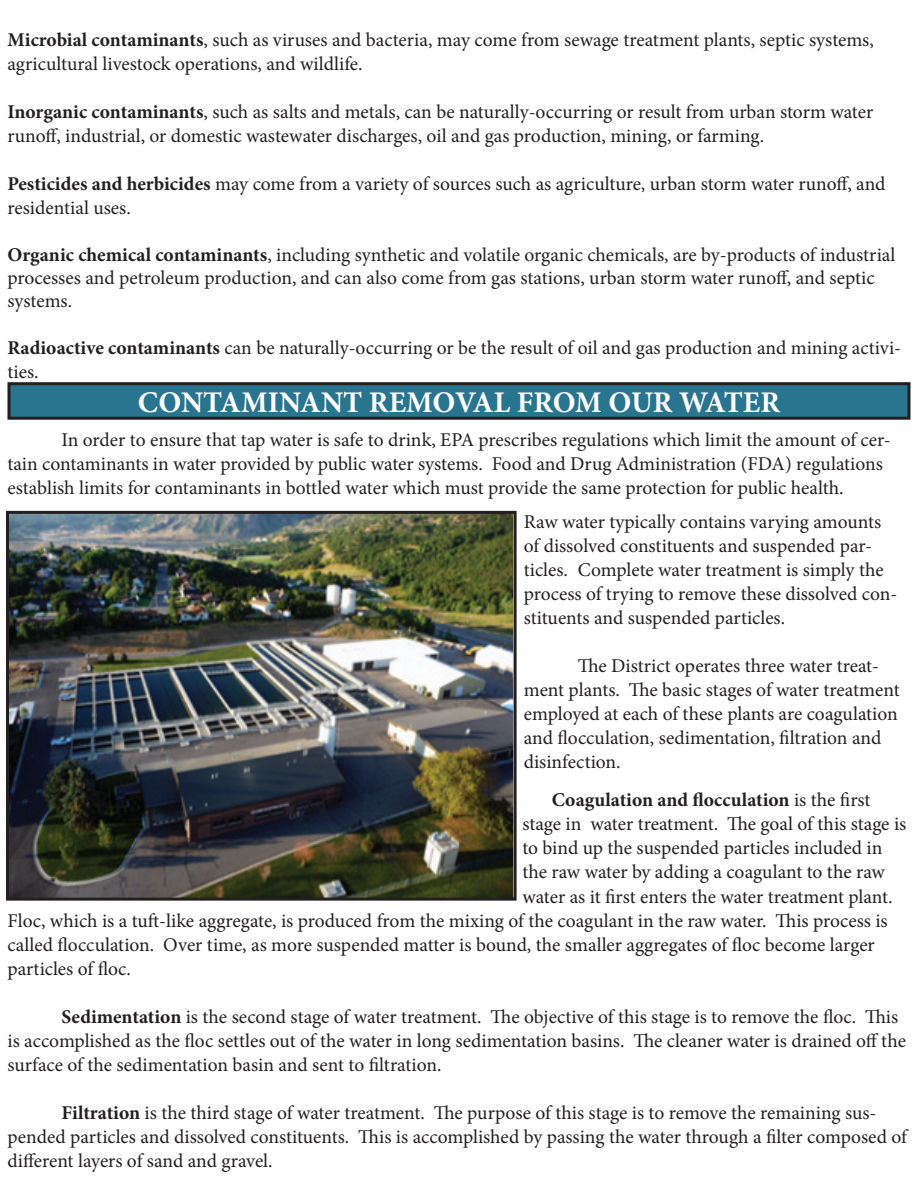
<style>
.page{position:relative;width:918px;height:1188px;background:#fff}
.page>*{position:absolute;margin:0;border:0;box-sizing:border-box;transform-origin:0 0}
.t1{font:700 30px "Minion Pro";color:#fff}
.t2{font:19.5px/24px "Minion Pro";color:#231f20}
.t3{font:700 19.5px "Minion Pro";letter-spacing:.005em;color:#231f20}
.s1{font-weight:700}
.s2{font-weight:400}
</style>
<div class="page">
<div style="left:9px;top:384px;width:900px;height:34px;background:#297590"></div>
<div style="left:8px;top:382px;width:902px;height:38px;border:3px solid #231f20"></div>
<img style="left:10px;top:515px;width:503px;height:382px">
<div style="left:6px;top:511px;width:511px;height:390px;border:3px solid #231f20"></div>
<p class="t2" style="left:8px;top:28px;width:868px"><span class="s1">Microbial contaminants</span>, such as viruses and bacteria, may come from sewage treatment plants, septic systems, agricultural livestock operations, and wildlife.</p>
<p class="t2" style="left:8px;top:100px;width:867px"><span class="s1">Inorganic contaminants</span>, such as salts and metals, can be naturally-occurring or result from urban storm water runoff, industrial, or domestic wastewater discharges, oil and gas production, mining, or farming.</p>
<p class="t2" style="left:8px;top:172px;width:880px"><span class="s1">Pesticides and herbicides</span> may come from a variety of sources such as agriculture, urban storm water runoff, and residential uses.</p>
<p class="t2" style="left:8px;top:243px;width:890px;line-height:23.4px"><span class="s1">Organic chemical contaminants</span>, including synthetic and volatile organic chemicals, are by-products of industrial processes and petroleum production, and can also come from gas stations, urban storm water runoff, and septic systems.</p>
<p class="t2" style="left:8px;top:336px;width:895px;line-height:23.4px"><span class="s1">Radioactive contaminants</span> can be naturally-occurring or be the result of oil and gas production and mining activi&shy;ties.</p>
<h1 class="t1" style="left:138px;top:381px;width:644px">CONTAMINANT REMOVAL FROM OUR WATER</h1>
<p class="t2" style="left:8px;top:428px;width:885px;text-indent:54px">In order to ensure that tap water is safe to drink, EPA prescribes regulations which limit the amount of cer&shy;tain contaminants in water provided by public water systems. Food and Drug Administration (FDA) regulations establish limits for contaminants in bottled water which must provide the same protection for public health.</p>
<p class="t2" style="left:524px;top:510px;width:375px">Raw water typically contains varying amounts of dissolved constituents and suspended par&shy;ticles. Complete water treatment is simply the process of trying to remove these dissolved con&shy;stituents and suspended particles.</p>
<p class="t2" style="left:524px;top:654px;width:377px;text-indent:54px">The District operates three water treat&shy;ment plants. The basic stages of water treatment employed at each of these plants are coagulation and flocculation, sedimentation, filtration and disinfection.</p>
<p class="t3" style="left:552px;top:787px;width:320px">Coagulation and flocculation <span class="s2">is the first</span></p>
<p class="t2" style="left:522px;top:812px;width:386px">stage in water treatment. The goal of this stage is</p>
<p class="t2" style="left:522px;top:836px;width:362px">to bind up the suspended particles included in</p>
<p class="t2" style="left:522px;top:860px;width:364px">the raw water by adding a coagulant to the raw</p>
<p class="t2" style="left:522px;top:884px;width:372px">water as it first enters the water treatment plant.</p>
<p class="t2" style="left:8px;top:908px;width:882px">Floc, which is a tuft-like aggregate, is produced from the mixing of the coagulant in the raw water. This process is</p>
<p class="t2" style="left:8px;top:932px;width:869px">called flocculation. Over time, as more suspended matter is bound, the smaller aggregates of floc become larger</p>
<p class="t2" style="left:8px;top:956px;width:125px">particles of floc.</p>
<p class="t2" style="left:8px;top:1004px;width:900px;text-indent:54px"><span class="s1">Sedimentation</span> is the second stage of water treatment. The objective of this stage is to remove the floc. This is accomplished as the floc settles out of the water in long sedimentation basins. The cleaner water is drained off the surface of the sedimentation basin and sent to filtration.</p>
<p class="t2" style="left:8px;top:1100px;width:901px;text-indent:54px"><span class="s1">Filtration</span> is the third stage of water treatment. The purpose of this stage is to remove the remaining sus&shy;pended particles and dissolved constituents. This is accomplished by passing the water through a filter composed of different layers of sand and gravel.</p>
</div>
